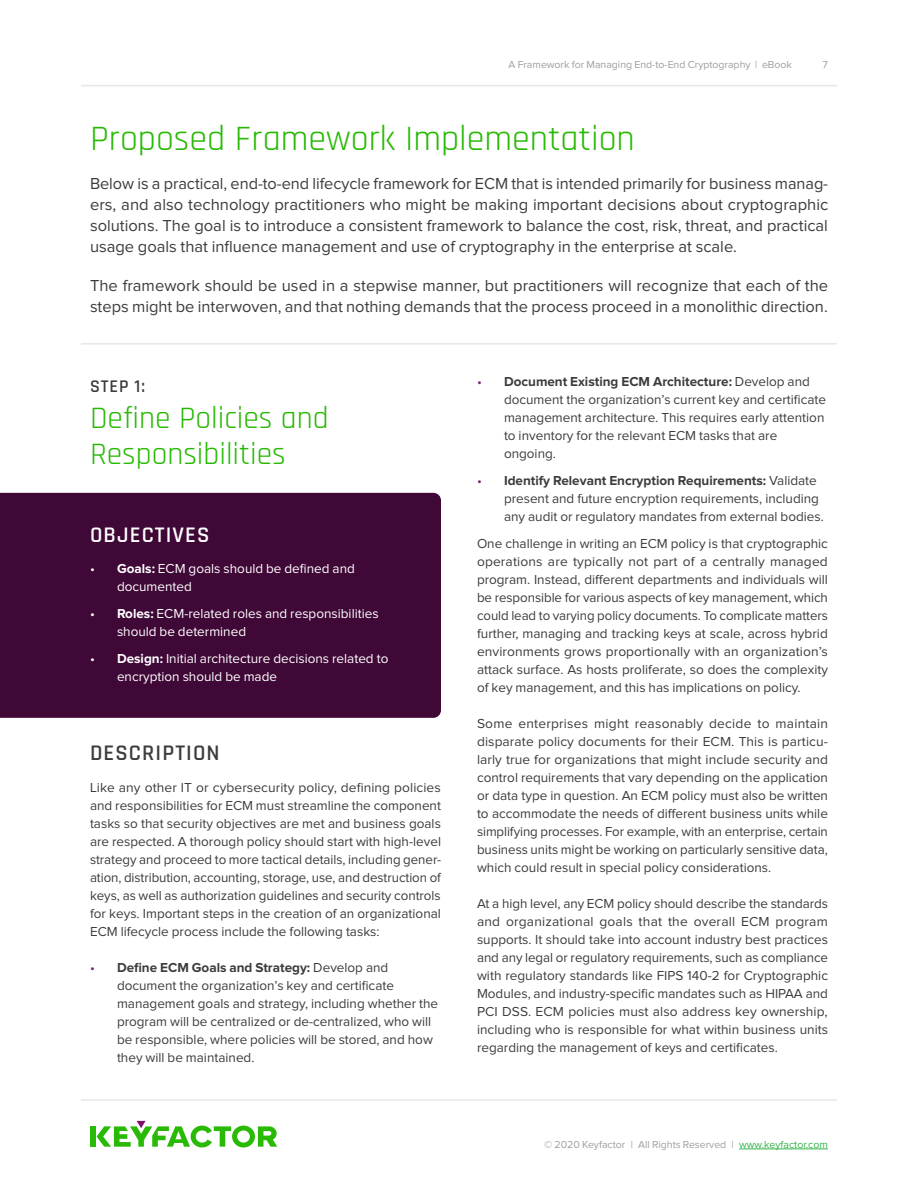
<style>
.page{position:relative;width:918px;height:1188px;background:#fff}
.page>*{position:absolute;margin:0;border:0;box-sizing:border-box;transform-origin:0 0}
.t1{font:36px "Rajdhani";color:#28b905}
.t2{font:31.5px/36px "Rajdhani";color:#28b905}
.S3{font:600 22.5px "Rajdhani";letter-spacing:.05em;color:#3c3c3c}
.S3-2{font:600 22.5px "Rajdhani";letter-spacing:.05em;color:#fff}
.S4{font:600 18px "Rajdhani";color:#3c3c3c}
.Body_Lg{font:16.5px/21px "Proxima Nova";color:#3c3c3c;text-align:justify}
.Body{font:13.5px/18px "Proxima Nova";color:#3c3c3c;text-align:justify}
.t3{font:13.5px/18px "Proxima Nova";color:#fff}
.t4{font:10.5px "Proxima Nova";color:#9e9e9e}
.s1{font-weight:700}
.s2{color:#7b246e}
.s3{color:#32b44a}
</style>
<div class="page">
<hr style="left:739px;top:1149px;width:89px;height:1px;background:#32b44a">
<div style="left:90px;top:1126px;width:6px;height:21px;background:#29ba05"></div>
<svg style="left:97px;top:1121px;width:180px;height:27px"></svg>
<hr style="left:81px;top:85px;width:756px;height:1px;background:#e6e7e8">
<hr style="left:81px;top:1099px;width:756px;height:2px;background:#e6e7e8">
<hr style="left:81px;top:343px;width:756px;height:2px;background:#e6e7e8">
<div style="left:0;top:493px;width:441px;height:225px;background:#3f0837"></div>
<p class="t4" style="left:509px;top:60px;width:285px">A Framework for Managing End-to-End Cryptography | eBook</p>
<p class="t4" style="left:823px;top:60px;width:7px">7</p>
<h2 class="t1" style="left:90px;top:119px;width:546px">Proposed Framework Implementation</h2>
<p class="Body_Lg" style="left:90px;top:174px;width:740px">Below is a practical, end-to-end lifecycle framework for ECM that is intended primarily for business manag&shy;ers, and also technology practitioners who might be making important decisions about cryptographic solutions. The goal is to introduce a consistent framework to balance the cost, risk, threat, and practical usage goals that influence management and use of cryptography in the enterprise at scale.</p>
<p class="Body_Lg" style="left:90px;top:276px;width:740px">The framework should be used in a stepwise manner, but practitioners will recognize that each of the steps might be interwoven, and that nothing demands that the process proceed in a monolithic direction.</p>
<p class="S4" style="left:90px;top:375px;width:56px">STEP 1:</p>
<h3 class="t2" style="left:90px;top:401px;width:240px">Define Policies and<br>Responsibilities</h3>
<p class="S3-2" style="left:90px;top:521px;width:121px">OBJECTIVES</p>
<p class="t3" style="left:117px;top:560px;width:239px;text-indent:-27px">• <span class="s1">Goals:</span> ECM goals should be defined and documented</p>
<p class="t3" style="left:117px;top:605px;width:263px;text-indent:-27px">• <span class="s1">Roles:</span> ECM-related roles and responsibilities should be determined</p>
<p class="t3" style="left:117px;top:650px;width:273px;text-indent:-27px">• <span class="s1">Design:</span> Initial architecture decisions related to encryption should be made</p>
<p class="S3" style="left:90px;top:740px;width:131px">DESCRIPTION</p>
<p class="Body" style="left:90px;top:779px;width:353px">Like any other IT or cybersecurity policy, defining policies and responsibilities for ECM must streamline the component tasks so that security objectives are met and business goals are respected. A thorough policy should start with high-level strategy and proceed to more tactical details, including gener&shy;ation, distribution, accounting, storage, use, and destruction of keys, as well as authorization guidelines and security controls for keys. Important steps in the creation of an organizational ECM lifecycle process include the following tasks:</p>
<p class="Body" style="left:117px;top:959px;width:323px;text-align:left;text-indent:-27px"><span class="s2">•</span> <span class="s1">Define ECM Goals and Strategy:</span> Develop and document the organization’s key and certificate management goals and strategy, including whether the program will be centralized or de-centralized, who will be responsible, where policies will be stored, and how they will be maintained.</p>
<p class="Body" style="left:504px;top:373px;width:324px;text-align:left;text-indent:-27px"><span class="s2">•</span> <span class="s1">Document Existing ECM Architecture:</span> Develop and document the organization’s current key and certificate management architecture. This requires early attention to inventory for the relevant ECM tasks that are ongoing.</p>
<p class="Body" style="left:504px;top:472px;width:321px;text-align:left;text-indent:-27px"><span class="s2">•</span> <span class="s1">Identify Relevant Encryption Requirements:</span> Validate present and future encryption requirements, including any audit or regulatory mandates from external bodies.</p>
<p class="Body" style="left:477px;top:535px;width:353px">One challenge in writing an ECM policy is that cryptographic operations are typically not part of a centrally managed program. Instead, different departments and individuals will be responsible for various aspects of key management, which could lead to varying policy documents. To complicate matters further, managing and tracking keys at scale, across hybrid environments grows proportionally with an organization’s attack surface. As hosts proliferate, so does the complexity of key management, and this has implications on policy.</p>
<p class="Body" style="left:477px;top:715px;width:353px">Some enterprises might reasonably decide to maintain disparate policy documents for their ECM. This is particu&shy;larly true for organizations that might include security and control requirements that vary depending on the application or data type in question. An ECM policy must also be written to accommodate the needs of different business units while simplifying processes. For example, with an enterprise, certain business units might be working on particularly sensitive data, which could result in special policy considerations.</p>
<p class="Body" style="left:477px;top:895px;width:353px">At a high level, any ECM policy should describe the standards and organizational goals that the overall ECM program supports. It should take into account industry best practices and any legal or regulatory requirements, such as compliance with regulatory standards like FIPS 140-2 for Cryptographic Modules, and industry-specific mandates such as HIPAA and PCI DSS. ECM policies must also address key ownership, including who is responsible for what within business units regarding the management of keys and certificates.</p>
<p class="t4" style="left:544px;top:1139px;width:285px">© 2020 Keyfactor | All Rights Reserved | <span class="s3">www.keyfactor.com</span></p>
</div>
